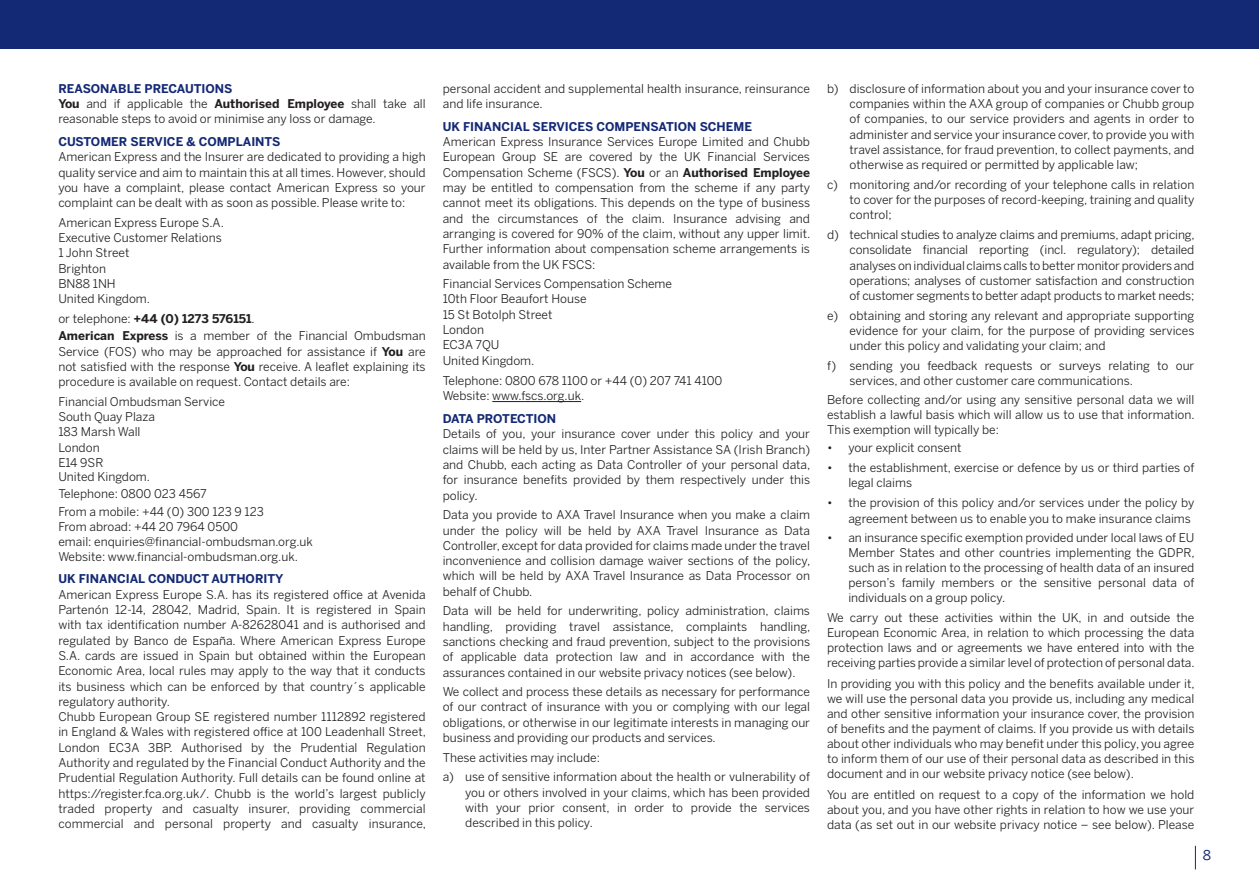
<style>
.page{position:relative;width:1259px;height:892px;background:#fff}
.page>*{position:absolute;margin:0;border:0;box-sizing:border-box;transform-origin:0 0}
.t1{font:13.5px "Benton Sans";color:#142975}
.t2{font:12px/15.3px "Benton Sans";color:#231f20;text-align:justify}
.t3{font:700 12px "Benton Sans";color:#142975}
.t4{font:700 12px "Benton Sans";letter-spacing:-.02em;color:#142975}
.s1{font-weight:700;color:#142975}
.s2{font-weight:700}
</style>
<div class="page">
<svg style="left:1194px;top:846px;width:1px;height:23px"></svg>
<div style="left:0;top:0;width:1258px;height:49px;background:#142975"></div>
<hr style="left:492px;top:401px;width:89px;height:1px;background:#231f20">
<p class="t2" style="left:58px;top:80px;width:369px;text-align:left"><span class="s1">REASONABLE PRECAUTIONS<br></span><span class="s2">You</span> and if applicable the <span class="s2">Authorised Employee</span> shall take all reasonable steps to avoid or minimise any loss or damage.</p>
<p class="t3" style="left:58px;top:134px;width:223px">CUSTOMER SERVICE &amp; COMPLAINTS</p>
<p class="t2" style="left:58px;top:149px;width:369px">American Express and the Insurer are dedicated to providing a high quality service and aim to maintain this at all times. However, should you have a complaint, please contact American Express so your complaint can be dealt with as soon as possible. Please write to:</p>
<p class="t2" style="left:58px;top:215px;width:167px;text-align:left">American Express Europe S.A.<br>Executive Customer Relations<br>1 John Street<br>Brighton<br>BN88 1NH<br>United Kingdom.</p>
<p class="t2" style="left:58px;top:310px;width:369px;line-height:17.4px">or telephone: <span class="s2">+44 (0) 1273 576151</span>.<br><span class="s2">American Express</span> is a member of the Financial Ombudsman</p>
<p class="t2" style="left:58px;top:343px;width:369px">Service (FOS) who may be approached for assistance if <span class="s2">You</span> are not satisfied with the response <span class="s2">You</span> receive. A leaflet explaining its procedure is available on request. Contact details are:</p>
<p class="t2" style="left:58px;top:394px;width:168px;text-align:left">Financial Ombudsman Service<br>South Quay Plaza<br>183 Marsh Wall<br>London<br>E14 9SR<br>United Kingdom.</p>
<p class="t2" style="left:58px;top:485px;width:207px;line-height:17.1px">Telephone: 0800 023 4567<br>From a mobile: +44 (0) 300 123 9 123</p>
<p class="t2" style="left:58px;top:518px;width:256px;text-align:left">From abroad: +44 20 7964 0500<br>email: enquiries@financial-ombudsman.org.uk<br>Website: www.financial-ombudsman.org.uk.</p>
<p class="t3" style="left:58px;top:572px;width:226px">UK FINANCIAL CONDUCT AUTHORITY</p>
<p class="t2" style="left:58px;top:586px;width:369px;text-align:left">American Express Europe S.A. has its registered office at Avenida Partenón 12-14, 28042, Madrid, Spain. It is registered in Spain with tax identification number A-82628041 and is authorised and regulated by Banco de España. Where American Express Europe S.A. cards are issued in Spain but obtained within the European Economic Area, local rules may apply to the way that it conducts its business which can be enforced by that country´s applicable regulatory authority.<br>Chubb European Group SE registered number 1112892 registered in England &amp; Wales with registered office at 100 Leadenhall Street, London EC3A 3BP. Authorised by the Prudential Regulation Authority and regulated by the Financial Conduct Authority and the Prudential Regulation Authority. Full details can be found online at https://register.fca.org.uk/. Chubb is the world’s largest publicly traded property and casualty insurer, providing commercial commercial and personal property and casualty insurance,</p>
<p class="t2" style="left:442px;top:80px;width:369px">personal accident and supplemental health insurance, reinsurance and life insurance.</p>
<p class="t3" style="left:442px;top:119px;width:311px">UK FINANCIAL SERVICES COMPENSATION SCHEME</p>
<p class="t2" style="left:442px;top:134px;width:369px">American Express Insurance Services Europe Limited and Chubb European Group SE are covered by the UK Financial Services Compensation Scheme (FSCS). <span class="s2">You</span> or an <span class="s2">Authorised Employee </span>may be entitled to compensation from the scheme if any party cannot meet its obligations. This depends on the type of business and the circumstances of the claim. Insurance advising and arranging is covered for 90% of the claim, without any upper limit.<br>Further information about compensation scheme arrangements is available from the UK FSCS:</p>
<p class="t2" style="left:442px;top:276px;width:231px;text-align:left">Financial Services Compensation Scheme<br>10th Floor Beaufort House<br>15 St Botolph Street<br>London<br>EC3A 7QU<br>United Kingdom.</p>
<p class="t2" style="left:442px;top:372px;width:281px;line-height:15.8px">Telephone: 0800 678 1100 or +44 (0) 207 741 4100<br>Website: www.fscs.org.uk.</p>
<p class="t4" style="left:442px;top:411px;width:115px">DATA PROTECTION</p>
<p class="t2" style="left:442px;top:426px;width:369px">Details of you, your insurance cover under this policy and your claims will be held by us, Inter Partner Assistance SA (Irish Branch) and Chubb, each acting as Data Controller of your personal data, for insurance benefits provided by them respectively under this policy.</p>
<p class="t2" style="left:442px;top:507px;width:369px">Data you provide to AXA Travel Insurance when you make a claim under the policy will be held by AXA Travel Insurance as Data Controller, except for data provided for claims made under the travel inconvenience and collision damage waiver sections of the policy, which will be held by AXA Travel Insurance as Data Processor on behalf of Chubb.</p>
<p class="t2" style="left:442px;top:603px;width:369px">Data will be held for underwriting, policy administration, claims handling, providing travel assistance, complaints handling, sanctions checking and fraud prevention, subject to the provisions of applicable data protection law and in accordance with the assurances contained in our website privacy notices (see below).</p>
<p class="t2" style="left:442px;top:684px;width:369px">We collect and process these details as necessary for performance of our contract of insurance with you or complying with our legal obligations, or otherwise in our legitimate interests in managing our business and providing our products and services.</p>
<p class="t2" style="left:442px;top:747px;width:369px;line-height:19.5px">These activities may include:<br>a) use of sensitive information about the health or vulnerability of</p>
<p class="t2" style="left:465px;top:784px;width:346px">you or others involved in your claims, which has been provided with your prior consent, in order to provide the services described in this policy.</p>
<p class="t2" style="left:849px;top:80px;width:346px;text-indent:-22px">b) disclosure of information about you and your insurance cover to companies within the AXA group of companies or Chubb group of companies, to our service providers and agents in order to administer and service your insurance cover, to provide you with travel assistance, for fraud prevention, to collect payments, and otherwise as required or permitted by applicable law;</p>
<p class="t2" style="left:849px;top:177px;width:346px;text-indent:-22px">c) monitoring and/or recording of your telephone calls in relation to cover for the purposes of record-keeping, training and quality control;</p>
<p class="t2" style="left:849px;top:227px;width:346px;text-indent:-22px">d) technical studies to analyze claims and premiums, adapt pricing, consolidate financial reporting (incl. regulatory); detailed analyses on individual claims calls to better monitor providers and operations; analyses of customer satisfaction and construction of customer segments to better adapt products to market needs;</p>
<p class="t2" style="left:849px;top:307px;width:346px;text-indent:-22px">e) obtaining and storing any relevant and appropriate supporting evidence for your claim, for the purpose of providing services under this policy and validating your claim; and</p>
<p class="t2" style="left:849px;top:358px;width:346px;text-indent:-22px">f) sending you feedback requests or surveys relating to our services, and other customer care communications.</p>
<p class="t2" style="left:827px;top:392px;width:369px">Before collecting and/or using any sensitive personal data we will establish a lawful basis which will allow us to use that information.<br>This exemption will typically be:</p>
<p class="t2" style="left:827px;top:439px;width:136px">• your explicit consent</p>
<p class="t2" style="left:848px;top:459px;width:347px;line-height:15.8px;text-indent:-21px">• the establishment, exercise or defence by us or third parties of legal claims</p>
<p class="t2" style="left:827px;top:495px;width:369px;line-height:15.8px;text-align:right">• the provision of this policy and/or services under the policy by agreement between us to enable you to make insurance claims</p>
<p class="t2" style="left:848px;top:530px;width:348px;text-indent:-21px">• an insurance specific exemption provided under local laws of EU Member States and other countries implementing the GDPR, such as in relation to the processing of health data of an insured person’s family members or the sensitive personal data of individuals on a group policy.</p>
<p class="t2" style="left:827px;top:609px;width:369px">We carry out these activities within the UK, in and outside the European Economic Area, in relation to which processing the data protection laws and or agreements we have entered into with the receiving parties provide a similar level of protection of personal data.</p>
<p class="t2" style="left:827px;top:676px;width:369px">In providing you with this policy and the benefits available under it, we will use the personal data you provide us, including any medical and other sensitive information your insurance cover, the provision of benefits and the payment of claims. If you provide us with details about other individuals who may benefit under this policy, you agree to inform them of our use of their personal data as described in this document and in our website privacy notice (see below).</p>
<p class="t2" style="left:827px;top:787px;width:369px">You are entitled on request to a copy of the information we hold about you, and you have other rights in relation to how we use your data (as set out in our website privacy notice – see below). Please</p>
<p class="t1" style="left:1202px;top:847px;width:10px">8</p>
</div>
